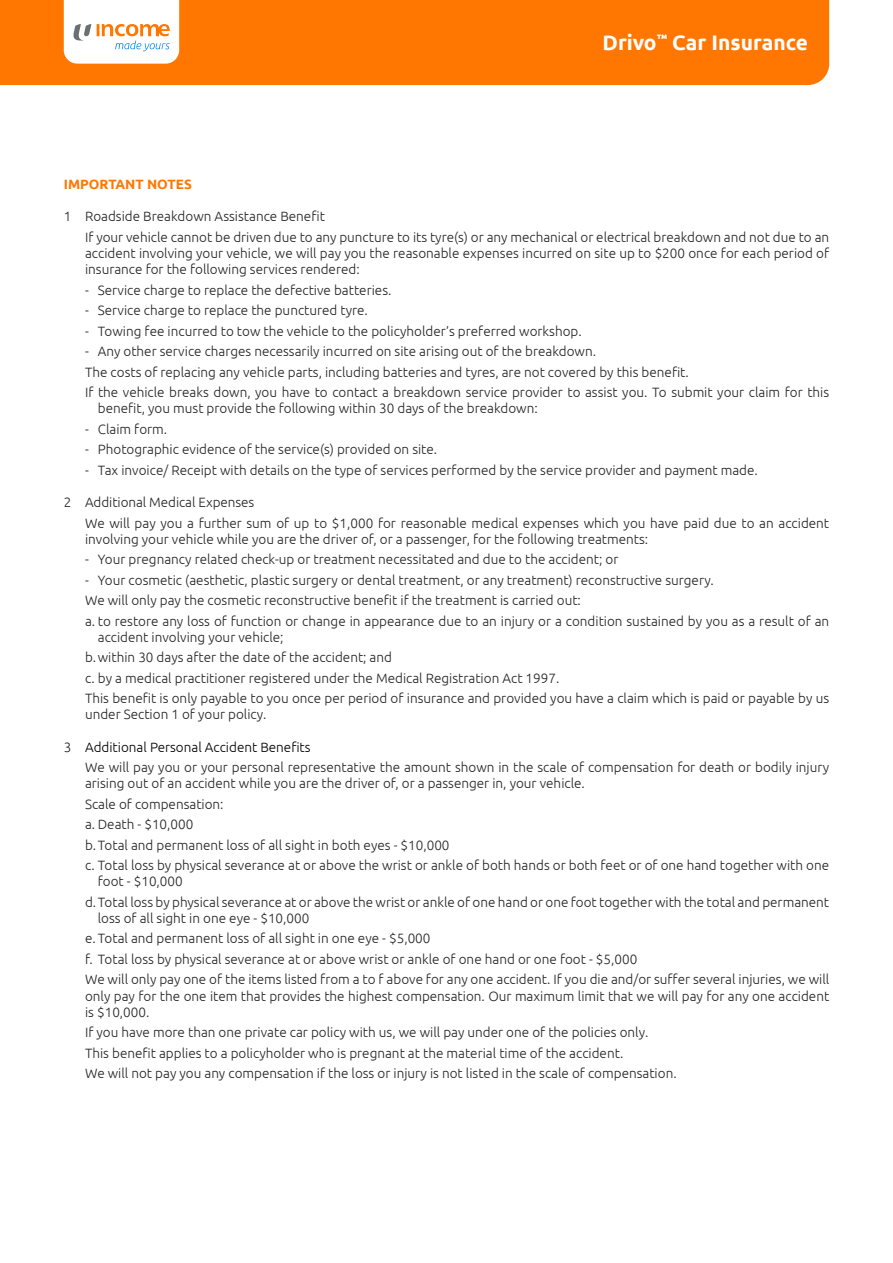
<style>
.page{position:relative;width:893px;height:1263px;background:#fff}
.page>*{position:absolute;margin:0;border:0;box-sizing:border-box;transform-origin:0 0}
.t1{font:700 21px "Ubuntu";color:#fff}
.t2{font:300 13.5px/20.4px "Ubuntu";color:#242424}
.t3{font:700 13.5px "Ubuntu";color:#f70}
.s1{color:#000}
</style>
<div class="page">
<div style="left:0;top:0;width:829px;height:85px;background:#f70"></div>
<svg style="left:64px;top:0;width:115px;height:64px"></svg>
<h1 class="t1" style="left:603px;top:30px;width:207px">Drivo<sup>™</sup> Car Insurance</h1>
<p class="t3" style="left:64px;top:176px;width:130px">IMPORTANT NOTES</p>
<p class="t2" style="left:85px;top:206px;width:746px;text-indent:-21px">1 Roadside Breakdown Assistance Benefit<br>If your vehicle cannot be driven due to any puncture to its tyre(s) or any mechanical or electrical breakdown and not due to an</p>
<p class="t2" style="left:85px;top:245px;width:746px;line-height:16.2px">accident involving your vehicle, we will pay you the reasonable expenses incurred on site up to $200 once for each period of insurance for the following services rendered:</p>
<p class="t2" style="left:85px;top:279px;width:308px">- Service charge to replace the defective batteries.</p>
<p class="t2" style="left:85px;top:300px;width:284px">- Service charge to replace the punctured tyre.</p>
<p class="t2" style="left:85px;top:320px;width:498px">- Towing fee incurred to tow the vehicle to the policyholder’s preferred workshop.</p>
<p class="t2" style="left:85px;top:341px;width:746px">- Any other service charges necessarily incurred on site arising out of the breakdown.<br>The costs of replacing any vehicle parts, including batteries and tyres, are not covered by this benefit.<br>If the vehicle breaks down, you have to contact a breakdown service provider to assist you. To submit your claim for this</p>
<p class="t2" style="left:98px;top:398px;width:441px">benefit, you must provide the following within 30 days of the breakdown:</p>
<p class="t2" style="left:85px;top:418px;width:84px">- Claim form.</p>
<p class="t2" style="left:85px;top:439px;width:354px">- Photographic evidence of the service(s) provided on site.</p>
<p class="t2" style="left:85px;top:459px;width:674px">- Tax invoice/ Receipt with details on the type of services performed by the service provider and payment made.</p>
<p class="t2" style="left:85px;top:492px;width:746px;text-indent:-21px">2 Additional Medical Expenses<br>We will pay you a further sum of up to $1,000 for reasonable medical expenses which you have paid due to an accident</p>
<p class="t2" style="left:85px;top:528px;width:565px">involving your vehicle while you are the driver of, or a passenger, for the following treatments:</p>
<p class="t2" style="left:85px;top:549px;width:535px">- Your pregnancy related check-up or treatment necessitated and due to the accident; or</p>
<p class="t2" style="left:85px;top:569px;width:746px">- Your cosmetic (aesthetic, plastic surgery or dental treatment, or any treatment) reconstructive surgery.<br>We will only pay the cosmetic reconstructive benefit if the treatment is carried out:<br>a. to restore any loss of function or change in appearance due to an injury or a condition sustained by you as a result of an</p>
<p class="t2" style="left:85px;top:626px;width:746px;text-indent:13px">accident involving your vehicle;<br>b.within 30 days after the date of the accident; and<br>c. by a medical practitioner registered under the Medical Registration Act 1997.<br>This benefit is only payable to you once per period of insurance and provided you have a claim which is paid or payable by us</p>
<p class="t2" style="left:85px;top:704px;width:183px">under Section 1 of your policy.</p>
<p class="t2" style="left:85px;top:736px;width:746px;text-indent:-21px">3 <span class="s1">Additional Personal Accident Benefits<br></span>We will pay you or your personal representative the amount shown in the scale of compensation for death or bodily injury</p>
<p class="t2" style="left:85px;top:773px;width:746px">arising out of an accident while you are the driver of, or a passenger in, your vehicle.<br>Scale of compensation:<br>a. Death - $10,000<br>b.Total and permanent loss of all sight in both eyes - $10,000<br>c. Total loss by physical severance at or above the wrist or ankle of both hands or both feet or of one hand together with one</p>
<p class="t2" style="left:85px;top:871px;width:746px;text-indent:13px">foot - $10,000<br>d.Total loss by physical severance at or above the wrist or ankle of one hand or one foot together with the total and permanent</p>
<p class="t2" style="left:85px;top:908px;width:746px;text-indent:13px">loss of all sight in one eye - $10,000<br>e. Total and permanent loss of all sight in one eye - $5,000<br>f. Total loss by physical severance at or above wrist or ankle of one hand or one foot - $5,000<br>We will only pay one of the items listed from a to f above for any one accident. If you die and/or suffer several injuries, we will</p>
<p class="t2" style="left:85px;top:987px;width:746px;line-height:16.2px">only pay for the one item that provides the highest compensation. Our maximum limit that we will pay for any one accident is $10,000.</p>
<p class="t2" style="left:85px;top:1022px;width:593px">If you have more than one private car policy with us, we will pay under one of the policies only.<br>This benefit applies to a policyholder who is pregnant at the material time of the accident.<br>We will not pay you any compensation if the loss or injury is not listed in the scale of compensation.</p>
</div>
